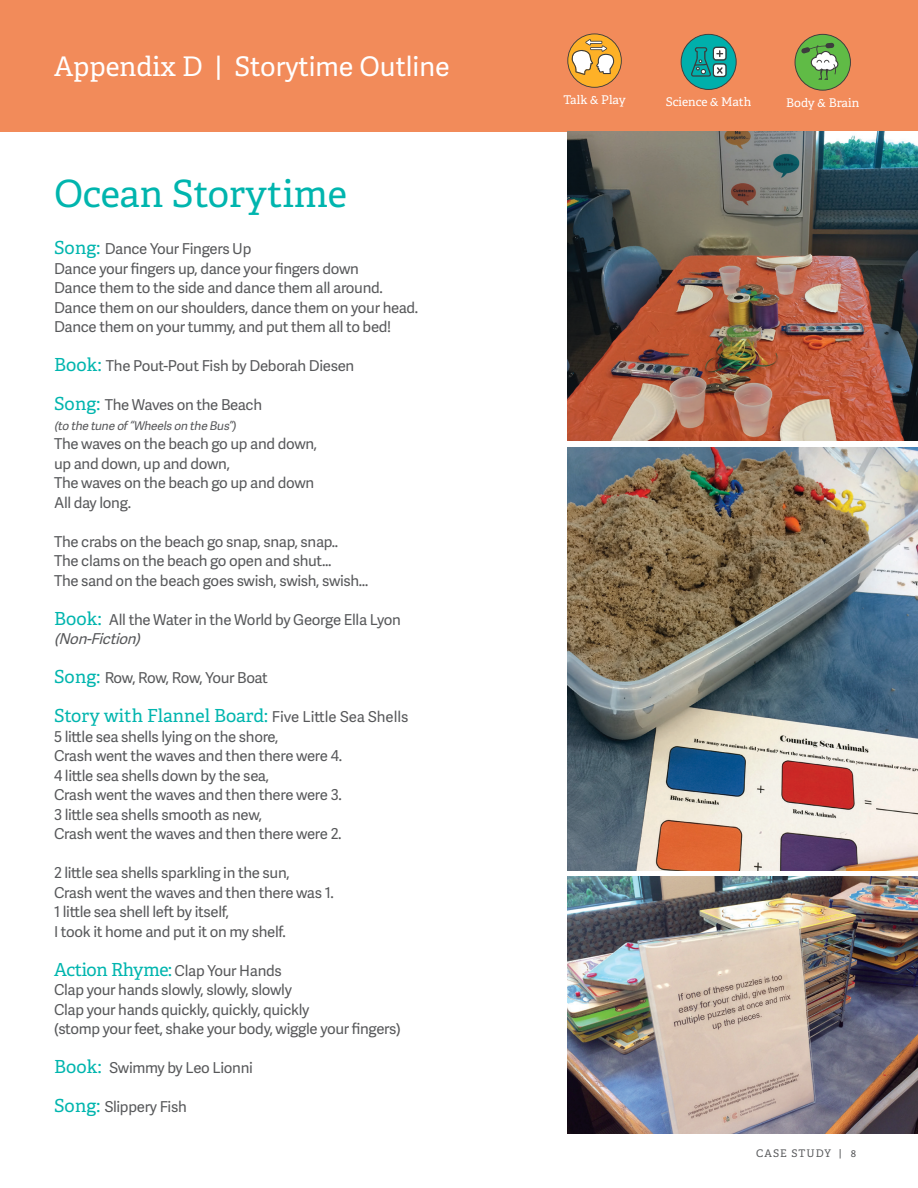
<style>
.page{position:relative;width:918px;height:1188px;background:#fff}
.page>*{position:absolute;margin:0;border:0;box-sizing:border-box;transform-origin:0 0}
.t1{font:37.5px "Adelle PE";color:#00b5ae}
.t2{font:27px "Adelle Sans";color:#fff}
.t3{font:18px "Adelle PE";color:#00b5ae}
.t4{font:15px "Adelle Sans";letter-spacing:-.02em;color:#57585a}
.t5{font:italic 15px "Adelle Sans";color:#57585a}
.t6{font:12px "Adelle PE";color:#fff}
.t7{font:italic 12px "Adelle Sans";color:#57585a}
.t8{font:10.5px "Adelle PE";letter-spacing:.1em;color:#57585a}
.s1{font-family:"Adelle PE"}
.s2{font-family:"Adelle PE";font-size:18px;color:#00b5ae}
.s3{font-family:"Adelle Sans";font-size:15px;color:#57585a}
</style>
<div class="page">
<div style="left:0;top:0;width:918px;height:132px;background:#f28b5a"></div>
<img style="left:567px;top:447px;width:351px;height:423px">
<img style="left:567px;top:132px;width:351px;height:309px">
<img style="left:567px;top:877px;width:351px;height:257px">
<svg style="left:795px;top:34px;width:56px;height:57px"></svg>
<svg style="left:681px;top:34px;width:56px;height:56px"></svg>
<svg style="left:567px;top:33px;width:55px;height:55px"></svg>
<p class="t2" style="left:54px;top:47px;width:397px"><span class="s1">Appendix D | S</span>torytime Outline</p>
<p class="t1" style="left:54px;top:166px;width:295px">Ocean Storytime</p>
<p class="t4" style="left:54px;top:238px;width:199px"><span class="s2">Song:</span> Dance Your Fingers Up</p>
<p class="t4" style="left:54px;top:258px;width:306px">Dance your fingers up, dance your fingers down</p>
<p class="t4" style="left:54px;top:277px;width:330px">Dance them to the side and dance them all around.</p>
<p class="t4" style="left:54px;top:297px;width:366px">Dance them on our shoulders, dance them on your head.</p>
<p class="t4" style="left:54px;top:316px;width:339px">Dance them on your tummy, and put them all to bed!</p>
<p class="t4" style="left:54px;top:355px;width:302px"><span class="s2">Book:</span> The Pout-Pout Fish by Deborah Diesen</p>
<p class="t4" style="left:54px;top:394px;width:210px"><span class="s2">Song:</span> The Waves on the Beach</p>
<p class="t7" style="left:54px;top:417px;width:187px">(to the tune of“Wheelson the Bus”)</p>
<p class="t4" style="left:54px;top:433px;width:265px">The waves on the beach go up and down,</p>
<p class="t4" style="left:54px;top:453px;width:177px">up and down, up and down,</p>
<p class="t4" style="left:54px;top:472px;width:262px">The waves on the beach go up and down</p>
<p class="t4" style="left:54px;top:492px;width:79px">All day long.</p>
<p class="t4" style="left:54px;top:531px;width:286px">The crabs on the beach go snap, snap, snap..</p>
<p class="t4" style="left:54px;top:550px;width:279px">The clams on the beach go open and shut...</p>
<p class="t4" style="left:54px;top:570px;width:316px">The sand on the beach goes swish, swish, swish…</p>
<p class="t4" style="left:54px;top:609px;width:348px"><span class="s2">Book:</span> All the Water in the World by George Ella Lyon</p>
<p class="t5" style="left:54px;top:628px;width:93px">(Non-Fiction)</p>
<p class="t4" style="left:54px;top:667px;width:215px"><span class="s2">Song:</span> Row, Row, Row, Your Boat</p>
<p class="t3" style="left:54px;top:703px;width:356px">Story with Flannel Board: <span class="s3">Five Little Sea Shells</span></p>
<p class="t4" style="left:54px;top:726px;width:226px">5 little sea shells lying on the shore,</p>
<p class="t4" style="left:54px;top:745px;width:290px">Crash went the waves and then there were 4.</p>
<p class="t4" style="left:54px;top:765px;width:217px">4 little sea shells down by the sea,</p>
<p class="t4" style="left:54px;top:784px;width:289px">Crash went the waves and then there were 3.</p>
<p class="t4" style="left:54px;top:804px;width:210px">3 little sea shells smooth as new,</p>
<p class="t4" style="left:54px;top:823px;width:289px">Crash went the waves and then there were 2.</p>
<p class="t4" style="left:54px;top:862px;width:237px">2 little sea shells sparkling in the sun,</p>
<p class="t4" style="left:54px;top:882px;width:282px">Crash went the waves and then there was 1.</p>
<p class="t4" style="left:54px;top:901px;width:177px">1 little sea shell left by itself,</p>
<p class="t4" style="left:54px;top:921px;width:234px">I took it home and put it on my shelf.</p>
<p class="t4" style="left:54px;top:960px;width:229px"><span class="s2">Action Rhyme:</span> Clap Your Hands</p>
<p class="t4" style="left:54px;top:979px;width:239px">Clap your hands slowly, slowly, slowly</p>
<p class="t4" style="left:54px;top:999px;width:257px">Clap your hands quickly, quickly, quickly</p>
<p class="t4" style="left:54px;top:1018px;width:349px">(stomp your feet, shake your body, wiggle your fingers)</p>
<p class="t4" style="left:54px;top:1057px;width:200px"><span class="s2">Book:</span> Swimmy by Leo Lionni</p>
<p class="t4" style="left:54px;top:1096px;width:134px"><span class="s2">Song:</span> Slippery Fish</p>
<p class="t6" style="left:563px;top:91px;width:64px">Talk &amp; Play</p>
<p class="t6" style="left:666px;top:93px;width:87px">Science &amp; Math</p>
<p class="t6" style="left:786px;top:94px;width:75px">Body &amp; Brain</p>
<p class="t8" style="left:756px;top:1146px;width:87px">CASE STUDY |</p>
<p class="t8" style="left:851px;top:1146px;width:7px">8</p>
</div>
